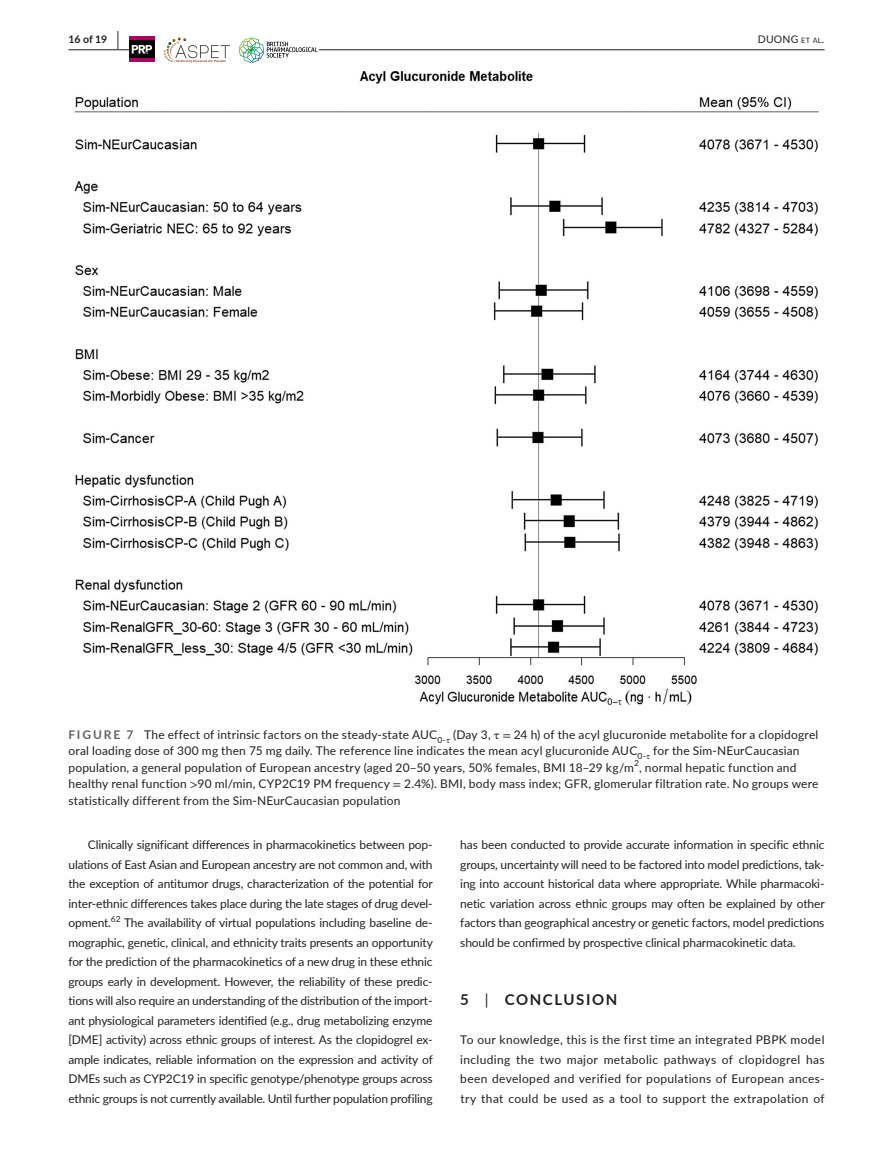
<style>
.page{position:relative;width:893px;height:1174px;background:#fff}
.page>*{position:absolute;margin:0;border:0;box-sizing:border-box;transform-origin:0 0}
.t1{font:700 15px "Lato";letter-spacing:.11em;color:#231f20}
.t2{font:12px/19.5px "Lato";letter-spacing:.015em;color:#231f20;text-align:justify}
.t3{font:10.5px "Lato";letter-spacing:.02em;color:#231f20}
.t4{font:700 10.5px "Lato";color:#231f20}
.t5{font:8.4px "Lato";color:#231f20}
.s1{font-size:19.5px}
.s2{font-size:7.35px}
.s3{font-weight:700;color:#636366}
.s4{font-family:"STIX"}
.s5{font-weight:400}
</style>
<div class="page">
<hr style="left:68px;top:49px;width:756px;height:1px;background:#231f20">
<div style="left:129px;top:36px;width:189px;height:27px;background:#fff"></div>
<div style="left:129px;top:37px;width:26px;height:25px;background:#070606"></div>
<hr style="left:129px;top:37px;width:26px;height:3px;background:#a60660">
<hr style="left:129px;top:59px;width:26px;height:3px;background:#a60660">
<svg style="left:132px;top:45px;width:20px;height:9px"></svg>
<svg style="left:163px;top:37px;width:67px;height:25px"></svg>
<svg style="left:239px;top:37px;width:78px;height:26px"></svg>
<img style="left:74px;top:71px;width:745px;height:634px">
<p class="t4" style="left:68px;top:31px;width:52px">16 of 19 <span class="s1">|</span></p>
<p class="t3" style="left:758px;top:31px;width:68px">DUONG <span class="s2">et al</span>.</p>
<p class="t2" style="left:68px;top:725px;width:751px;line-height:16.5px;text-align:left"><span class="s3">FIGURE 7</span> The effect of intrinsic factors on the steady-state AUC<sub>0-</sub><sub>τ</sub> (Day 3, <span class="s4">τ =</span> 24 h) of the acyl glucuronide metabolite for a clopidogrel oral loading dose of 300 mg then 75 mg daily. The reference line indicates the mean acyl glucuronide AUC<sub>0-</sub><sub>τ</sub> for the Sim-NEurCaucasian population, a general population of European ancestry (aged 20–50 years, 50% females, BMI 18–29 kg/m , normal hepatic function and</p>
<p class="t5" style="left:634px;top:757px;width:6px">2</p>
<p class="t2" style="left:68px;top:775px;width:752px;line-height:16.5px">healthy renal function <span class="s4">&gt;</span>90 ml/min, CYP2C19 PM frequency <span class="s4">=</span> 2.4%). BMI, body mass index; GFR, glomerular filtration rate. No groups were statistically different from the Sim-NEurCaucasian population</p>
<p class="t2" style="left:68px;top:834px;width:366px;text-indent:20px">Clinically significant differences in pharmacokinetics between pop&shy;ulations of East Asian and European ancestry are not common and, with the exception of antitumor drugs, characterization of the potential for inter-ethnic differences takes place during the late stages of drug devel&shy;opment.</p>
<p class="t5" style="left:111px;top:913px;width:11px">62</p>
<p class="t2" style="left:68px;top:912px;width:366px;text-indent:56px">The availability of virtual populations including baseline de&shy;mographic, genetic, clinical, and ethnicity traits presents an opportunity for the prediction of the pharmacokinetics of a new drug in these ethnic groups early in development. However, the reliability of these predic&shy;tions will also require an understanding of the distribution of the import&shy;ant physiological parameters identified (e.g., drug metabolizing enzyme [DME] activity) across ethnic groups of interest. As the clopidogrel ex&shy;ample indicates, reliable information on the expression and activity of DMEs such as CYP2C19 in specific genotype/phenotype groups across ethnic groups is not currently available. Until further population profiling</p>
<p class="t2" style="left:460px;top:834px;width:366px">has been conducted to provide accurate information in specific ethnic groups, uncertainty will need to be factored into model predictions, tak&shy;ing into account historical data where appropriate. While pharmacoki&shy;netic variation across ethnic groups may often be explained by other factors than geographical ancestry or genetic factors, model predictions should be confirmed by prospective clinical pharmacokinetic data.</p>
<p class="t1" style="left:460px;top:989px;width:159px">5 <span class="s5">|</span> CONCLUSION</p>
<p class="t2" style="left:460px;top:1029px;width:366px">To our knowledge, this is the first time an integrated PBPK model including the two major metabolic pathways of clopidogrel has been developed and verified for populations of European ances&shy;try that could be used as a tool to support the extrapolation of</p>
</div>
